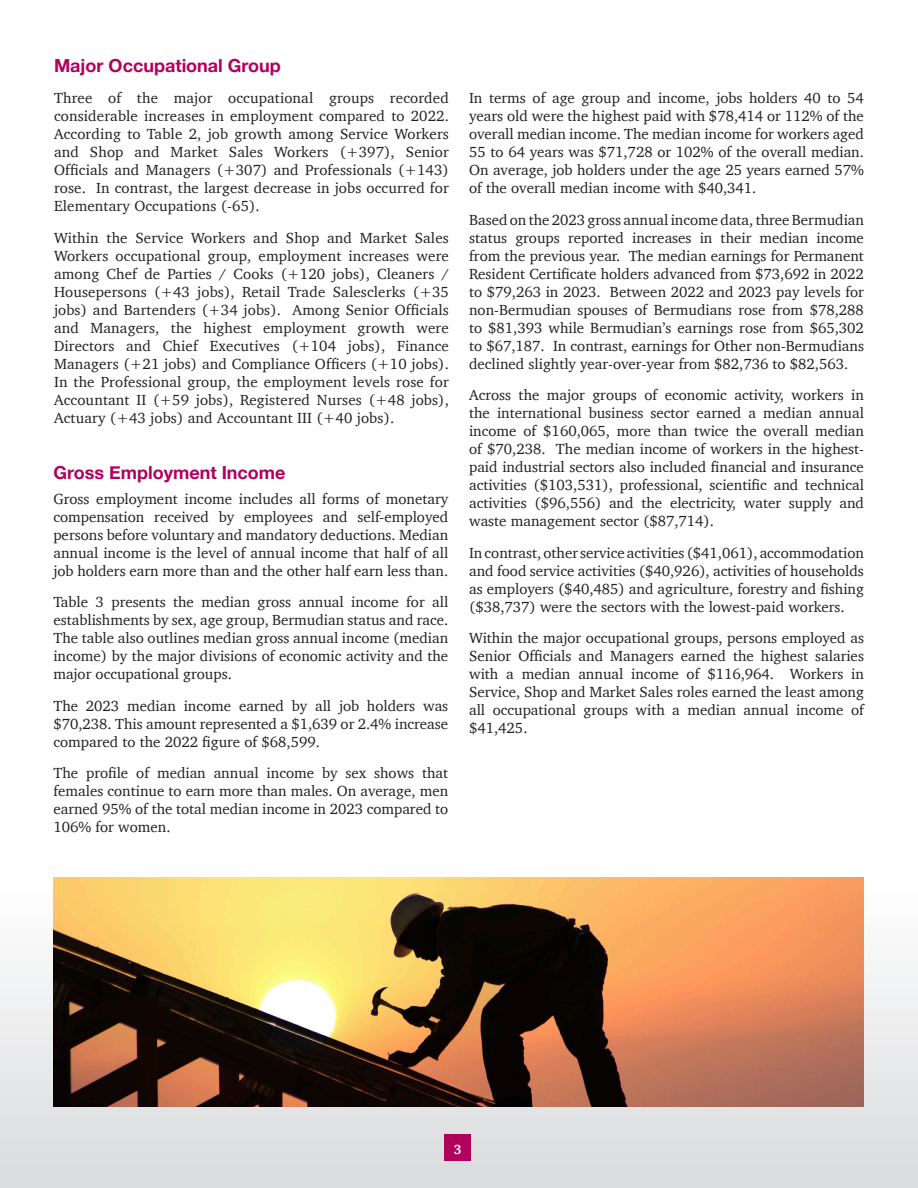
<style>
.page{position:relative;width:918px;height:1188px;background:#fff}
.page>*{position:absolute;margin:0;border:0;box-sizing:border-box;transform-origin:0 0}
.t1{font:700 18px "Helvetica Neue";color:#b1015c}
.t2{font:15px/18px "Charter";color:#231f20;text-align:justify}
.t3{font:700 13.5px "Charter";color:#fff}
</style>
<div class="page">
<div style="left:0;top:888px;width:918px;height:300px;background:linear-gradient(to bottom,#fefefe,#dadbdd)"></div>
<div style="left:444px;top:1134px;width:27px;height:27px;background:#b1015c"></div>
<img style="left:53px;top:878px;width:811px;height:229px">
<p class="t1" style="left:54px;top:51px;width:228px">Major Occupational Group</p>
<p class="t2" style="left:54px;top:89px;width:396px">Three of the major occupational groups recorded considerable increases in employment compared to 2022.<br>According to Table 2, job growth among Service Workers and Shop and Market Sales Workers (+397), Senior Officials and Managers (+307) and Professionals (+143) rose. In contrast, the largest decrease in jobs occurred for Elementary Occupations (-65).</p>
<p class="t2" style="left:54px;top:228px;width:396px">Within the Service Workers and Shop and Market Sales Workers occupational group, employment increases were among Chef de Parties / Cooks (+120 jobs), Cleaners / Housepersons (+43 jobs), Retail Trade Salesclerks (+35 jobs) and Bartenders (+34 jobs). Among Senior Officials and Managers, the highest employment growth were Directors and Chief Executives (+104 jobs), Finance Managers (+21 jobs) and Compliance Officers (+10 jobs).<br>In the Professional group, the employment levels rose for Accountant II (+59 jobs), Registered Nurses (+48 jobs), Actuary (+43 jobs) and Accountant III (+40 jobs).</p>
<p class="t1" style="left:53px;top:459px;width:234px">Gross Employment Income</p>
<p class="t2" style="left:53px;top:490px;width:396px">Gross employment income includes all forms of monetary compensation received by employees and self-employed persons before voluntary and mandatory deductions. Median annual income is the level of annual income that half of all job holders earn more than and the other half earn less than.</p>
<p class="t2" style="left:53px;top:593px;width:396px">Table 3 presents the median gross annual income for all establishments by sex, age group, Bermudian status and race.<br>The table also outlines median gross annual income (median income) by the major divisions of economic activity and the major occupational groups.</p>
<p class="t2" style="left:53px;top:697px;width:396px">The 2023 median income earned by all job holders was $70,238. This amount represented a $1,639 or 2.4% increase compared to the 2022 figure of $68,599.</p>
<p class="t2" style="left:53px;top:764px;width:396px">The profile of median annual income by sex shows that females continue to earn more than males. On average, men earned 95% of the total median income in 2023 compared to 106% for women.</p>
<p class="t2" style="left:469px;top:89px;width:396px">In terms of age group and income, jobs holders 40 to 54 years old were the highest paid with $78,414 or 112% of the overall median income. The median income for workers aged 55 to 64 years was $71,728 or 102% of the overall median.<br>On average, job holders under the age 25 years earned 57% of the overall median income with $40,341.</p>
<p class="t2" style="left:469px;top:210px;width:396px">Based on the 2023 gross annual income data, three Bermudian status groups reported increases in their median income from the previous year. The median earnings for Permanent Resident Certificate holders advanced from $73,692 in 2022 to $79,263 in 2023. Between 2022 and 2023 pay levels for non-Bermudian spouses of Bermudians rose from $78,288 to $81,393 while Bermudian’s earnings rose from $65,302 to $67,187. In contrast, earnings for Other non-Bermudians declined slightly year-over-year from $82,736 to $82,563.</p>
<p class="t2" style="left:469px;top:386px;width:396px">Across the major groups of economic activity, workers in the international business sector earned a median annual income of $160,065, more than twice the overall median of $70,238. The median income of workers in the highest&shy;paid industrial sectors also included financial and insurance activities ($103,531), professional, scientific and technical activities ($96,556) and the electricity, water supply and waste management sector ($87,714).</p>
<p class="t2" style="left:469px;top:543px;width:396px">In contrast, other service activities ($41,061), accommodation and food service activities ($40,926), activities of households as employers ($40,485) and agriculture, forestry and fishing ($38,737) were the sectors with the lowest-paid workers.</p>
<p class="t2" style="left:469px;top:629px;width:396px">Within the major occupational groups, persons employed as Senior Officials and Managers earned the highest salaries with a median annual income of $116,964. Workers in Service, Shop and Market Sales roles earned the least among all occupational groups with a median annual income of $41,425.</p>
<p class="t3" style="left:454px;top:1138px;width:9px">3</p>
</div>
